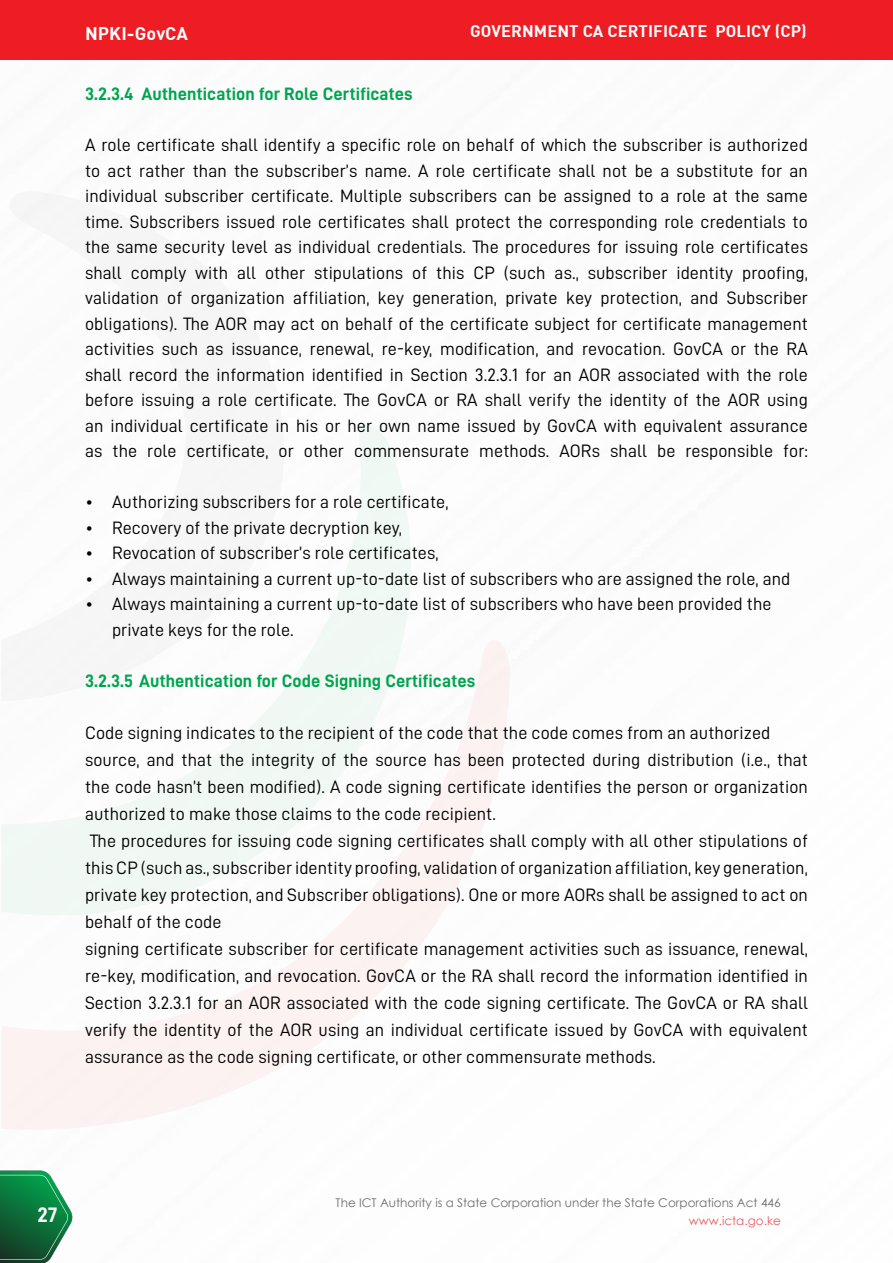
<style>
.page{position:relative;width:893px;height:1263px;background:#fff}
.page>*{position:absolute;margin:0;border:0;box-sizing:border-box;transform-origin:0 0}
.t1{font:21px "D DIN Bold";color:#fff}
.t2{font:18px/25.5px "D DIN";letter-spacing:.005em;color:#000;text-align:justify}
.t3{font:18px "D DIN Bold";letter-spacing:.005em;color:#00a54f}
.t4{font:18px "DIN Bold";letter-spacing:.005em;color:#fff}
.t5{font:700 16.5px "DIN";letter-spacing:.005em;color:#fff}
.t6{font:12px "Century Gothic";color:#6c6d70}
.t7{font:12px "Century Gothic";color:#d9181f}
</style>
<div class="page">
<svg style="left:317px;top:425px;width:94px;height:215px;fill:#f1f9f5"></svg>
<svg style="left:1px;top:640px;width:509px;height:489px"></svg>
<svg style="left:1px;top:194px;width:296px;height:507px"></svg>
<div style="left:0;top:0;width:893px;height:60px;background:#ee1d23"></div>
<img style="left:0;top:1170px;width:73px;height:93px">
<p class="t4" style="left:85px;top:21px;width:104px">NPKI-GovCA</p>
<p class="t5" style="left:470px;top:21px;width:338px">GOVERNMENT CA CERTIFICATE POLICY (CP)</p>
<p class="t3" style="left:85px;top:84px;width:329px">3.2.3.4 Authentication for Role Certificates</p>
<p class="t2" style="left:85px;top:132px;width:724px">A role certificate shall identify a specific role on behalf of which the subscriber is authorized to act rather than the subscriber’s name. A role certificate shall not be a substitute for an individual subscriber certificate. Multiple subscribers can be assigned to a role at the same time. Subscribers issued role certificates shall protect the corresponding role credentials to the same security level as individual credentials. The procedures for issuing role certificates shall comply with all other stipulations of this CP (such as., subscriber identity proofing, validation of organization affiliation, key generation, private key protection, and Subscriber obligations). The AOR may act on behalf of the certificate subject for certificate management activities such as issuance, renewal, re-key, modification, and revocation. GovCA or the RA shall record the information identified in Section 3.2.3.1 for an AOR associated with the role before issuing a role certificate. The GovCA or RA shall verify the identity of the AOR using an individual certificate in his or her own name issued by GovCA with equivalent assurance as the role certificate, or other commensurate methods. AORs shall be responsible for:</p>
<p class="t2" style="left:85px;top:489px;width:365px">• Authorizing subscribers for a role certificate,</p>
<p class="t2" style="left:85px;top:514px;width:318px">• Recovery of the private decryption key,</p>
<p class="t2" style="left:85px;top:540px;width:355px">• Revocation of subscriber’s role certificates,</p>
<p class="t2" style="left:85px;top:565px;width:707px">• Always maintaining a current up-to-date list of subscribers who are assigned the role, and</p>
<p class="t2" style="left:112px;top:591px;width:661px;text-indent:-27px">• Always maintaining a current up-to-date list of subscribers who have been provided the private keys for the role.</p>
<p class="t3" style="left:85px;top:670px;width:392px">3.2.3.5 Authentication for Code Signing Certificates</p>
<p class="t2" style="left:85px;top:720px;width:687px">Code signing indicates to the recipient of the code that the code comes from an authorized</p>
<p class="t2" style="left:85px;top:746px;width:724px;line-height:27px">source, and that the integrity of the source has been protected during distribution (i.e., that the code hasn’t been modified). A code signing certificate identifies the person or organization authorized to make those claims to the code recipient.</p>
<p class="t2" style="left:85px;top:827px;width:724px;line-height:27px">The procedures for issuing code signing certificates shall comply with all other stipulations of this CP (such as., subscriber identity proofing, validation of organization affiliation, key generation, private key protection, and Subscriber obligations). One or more AORs shall be assigned to act on behalf of the code</p>
<p class="t2" style="left:85px;top:935px;width:724px;line-height:27px">signing certificate subscriber for certificate management activities such as issuance, renewal, re-key, modification, and revocation. GovCA or the RA shall record the information identified in Section 3.2.3.1 for an AOR associated with the code signing certificate. The GovCA or RA shall verify the identity of the AOR using an individual certificate issued by GovCA with equivalent assurance as the code signing certificate, or other commensurate methods.</p>
<p class="t1" style="left:38px;top:1203px;width:22px">27</p>
<p class="t6" style="left:336px;top:1194px;width:447px">The ICT Authority is a State Corporation under the State Corporations Act 446</p>
<p class="t7" style="left:689px;top:1212px;width:94px">www.icta.go.ke</p>
</div>
